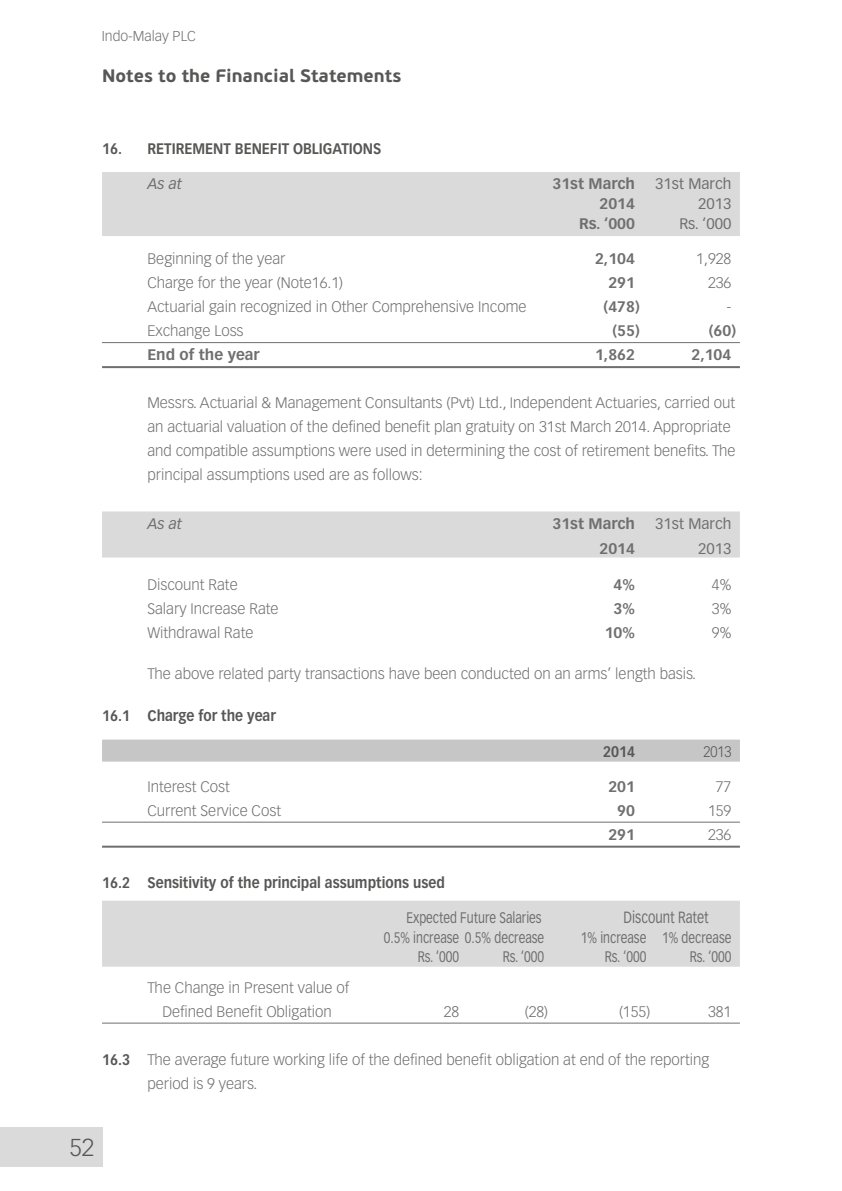
<style>
.page{position:relative;width:842px;height:1191px;background:#fff}
.page>*{position:absolute;margin:0;border:0;box-sizing:border-box;transform-origin:0 0}
.t1{font:300 24px "Vectora LH";color:#575756}
.t2{font:700 18px "PF Beau Sans Pro";color:#575756}
.t3{font:16px "Vectora LH";color:#706f6f;scale:.8 1}
.t4{font:300 15px/24px "Vectora LH";color:#706f6f}
.t5{font:700 15px "Vectora LH";color:#575756;scale:.9 1}
.t6{font:15px "Vectora LH";color:#706f6f;scale:.8 1}
.t7{font:700 15px "Vectora LH";color:#706f6f}
.t8{font:15px "Vectora LH";color:#706f6f}
.t9{font:italic 15px "Vectora LH";color:#706f6f}
.t10{font:300 15px "Vectora LH";color:#575756;scale:.9 1}
.t11{font:300 14px "Vectora LH";color:#706f6f}
.s1{font-weight:700;color:#575756}
</style>
<div class="page">
<div style="left:0;top:1126px;width:102px;height:40px;background:#dadada"></div>
<div style="left:102px;top:172px;width:638px;height:64px;background:#dadada"></div>
<hr style="left:102px;top:342px;width:638px;height:1px;background:#706f6f">
<hr style="left:102px;top:366px;width:638px;height:2px;background:#706f6f">
<div style="left:102px;top:511px;width:638px;height:46px;background:#dadada"></div>
<div style="left:102px;top:739px;width:638px;height:22px;background:#c6c6c6"></div>
<hr style="left:102px;top:821px;width:638px;height:1px;background:#706f6f">
<hr style="left:102px;top:845px;width:638px;height:2px;background:#706f6f">
<div style="left:102px;top:900px;width:638px;height:66px;background:#dadada"></div>
<hr style="left:102px;top:1022px;width:638px;height:1px;background:#706f6f">
<p class="t11" style="left:102px;top:28px;width:96px">Indo-Malay PLC</p>
<p class="t2" style="left:102px;top:64px;width:301px">Notes to the Financial Statements</p>
<p class="t5" style="left:102px;top:139px;width:312px">16. RETIREMENT BENEFIT OBLIGATIONS</p>
<p class="t9" style="left:147px;top:175px;width:36px">As at</p>
<p class="t7" style="left:552px;top:175px;width:84px">31st March</p>
<p class="t8" style="left:655px;top:175px;width:78px">31st March</p>
<p class="t7" style="left:599px;top:195px;width:37px">2014</p>
<p class="t8" style="left:698px;top:195px;width:35px">2013</p>
<p class="t7" style="left:579px;top:215px;width:57px">Rs. ‘000</p>
<p class="t8" style="left:679px;top:215px;width:53px">Rs. ‘000</p>
<p class="t4" style="left:147px;top:247px;width:140px">Beginning of the year</p>
<p class="t7" style="left:595px;top:250px;width:41px">2,104</p>
<p class="t4" style="left:696px;top:247px;width:37px">1,928</p>
<p class="t4" style="left:147px;top:271px;width:197px">Charge for the year (Note16.1)</p>
<p class="t7" style="left:608px;top:274px;width:28px">291</p>
<p class="t4" style="left:708px;top:271px;width:25px">236</p>
<p class="t4" style="left:147px;top:295px;width:381px">Actuarial gain recognized in Other Comprehensive Income</p>
<p class="t7" style="left:604px;top:298px;width:38px">(478)</p>
<p class="t4" style="left:726px;top:295px;width:6px">-</p>
<p class="t4" style="left:147px;top:319px;width:98px">Exchange Loss</p>
<p class="t7" style="left:612px;top:322px;width:29px">(55)</p>
<p class="t7" style="left:709px;top:322px;width:29px">(60)</p>
<p class="t7" style="left:147px;top:346px;width:114px">End of the year</p>
<p class="t7" style="left:595px;top:346px;width:41px">1,862</p>
<p class="t7" style="left:691px;top:346px;width:41px">2,104</p>
<p class="t4" style="left:147px;top:391px;width:590px">Messrs. Actuarial &amp; Management Consultants (Pvt) Ltd., Independent Actuaries, carried out an actuarial valuation of the defined benefit plan gratuity on 31st March 2014. Appropriate and compatible assumptions were used in determining the cost of retirement benefits. The principal assumptions used are as follows:</p>
<p class="t9" style="left:147px;top:514px;width:36px">As at</p>
<p class="t7" style="left:552px;top:514px;width:84px">31st March</p>
<p class="t8" style="left:655px;top:514px;width:78px">31st March</p>
<p class="t7" style="left:599px;top:540px;width:37px">2014</p>
<p class="t8" style="left:698px;top:540px;width:35px">2013</p>
<p class="t4" style="left:147px;top:572px;width:92px">Discount Rate</p>
<p class="t7" style="left:614px;top:575px;width:23px">4%</p>
<p class="t4" style="left:712px;top:572px;width:21px">4%</p>
<p class="t4" style="left:147px;top:596px;width:133px">Salary Increase Rate</p>
<p class="t7" style="left:614px;top:599px;width:23px">3%</p>
<p class="t4" style="left:712px;top:596px;width:21px">3%</p>
<p class="t4" style="left:147px;top:620px;width:108px">Withdrawal Rate</p>
<p class="t7" style="left:605px;top:623px;width:32px">10%</p>
<p class="t4" style="left:712px;top:620px;width:21px">9%</p>
<p class="t4" style="left:147px;top:661px;width:550px">The above related party transactions have been conducted on an arms’ length basis.</p>
<p class="t5" style="left:102px;top:707px;width:195px">16.1 Charge for the year</p>
<p class="t5" style="left:603px;top:742px;width:37px">2014</p>
<p class="t10" style="left:703px;top:742px;width:33px">2013</p>
<p class="t4" style="left:147px;top:775px;width:84px">Interest Cost</p>
<p class="t7" style="left:608px;top:777px;width:28px">201</p>
<p class="t4" style="left:716px;top:775px;width:17px">77</p>
<p class="t4" style="left:147px;top:799px;width:135px">Current Service Cost</p>
<p class="t7" style="left:617px;top:801px;width:19px">90</p>
<p class="t4" style="left:708px;top:799px;width:25px">159</p>
<p class="t7" style="left:608px;top:825px;width:28px">291</p>
<p class="t4" style="left:708px;top:823px;width:25px">236</p>
<p class="t5" style="left:102px;top:873px;width:382px">16.2 Sensitivity of the principal assumptions used</p>
<p class="t6" style="left:406px;top:909px;width:170px">Expected Future Salaries</p>
<p class="t3" style="left:623px;top:908px;width:108px">Discount Ratet</p>
<p class="t6" style="left:384px;top:928px;width:202px">0.5% increase 0.5% decrease</p>
<p class="t6" style="left:581px;top:928px;width:190px">1% increase 1% decrease</p>
<p class="t6" style="left:418px;top:948px;width:53px">Rs. ‘000</p>
<p class="t6" style="left:503px;top:948px;width:53px">Rs. ‘000</p>
<p class="t6" style="left:605px;top:948px;width:53px">Rs. ‘000</p>
<p class="t6" style="left:690px;top:948px;width:53px">Rs. ‘000</p>
<p class="t4" style="left:147px;top:975px;width:203px;text-align:center">The Change in Present value of<br>Defined Benefit Obligation</p>
<p class="t4" style="left:444px;top:999px;width:17px">28</p>
<p class="t4" style="left:525px;top:999px;width:25px">(28)</p>
<p class="t4" style="left:619px;top:999px;width:33px">(155)</p>
<p class="t4" style="left:708px;top:999px;width:25px">381</p>
<p class="t4" style="left:147px;top:1047px;width:563px;text-indent:-45px"><span class="s1">16.3</span> The average future working life of the defined benefit obligation at end of the reporting period is 9 years.</p>
<h1 class="t1" style="left:69px;top:1133px;width:26px">52</h1>
</div>
